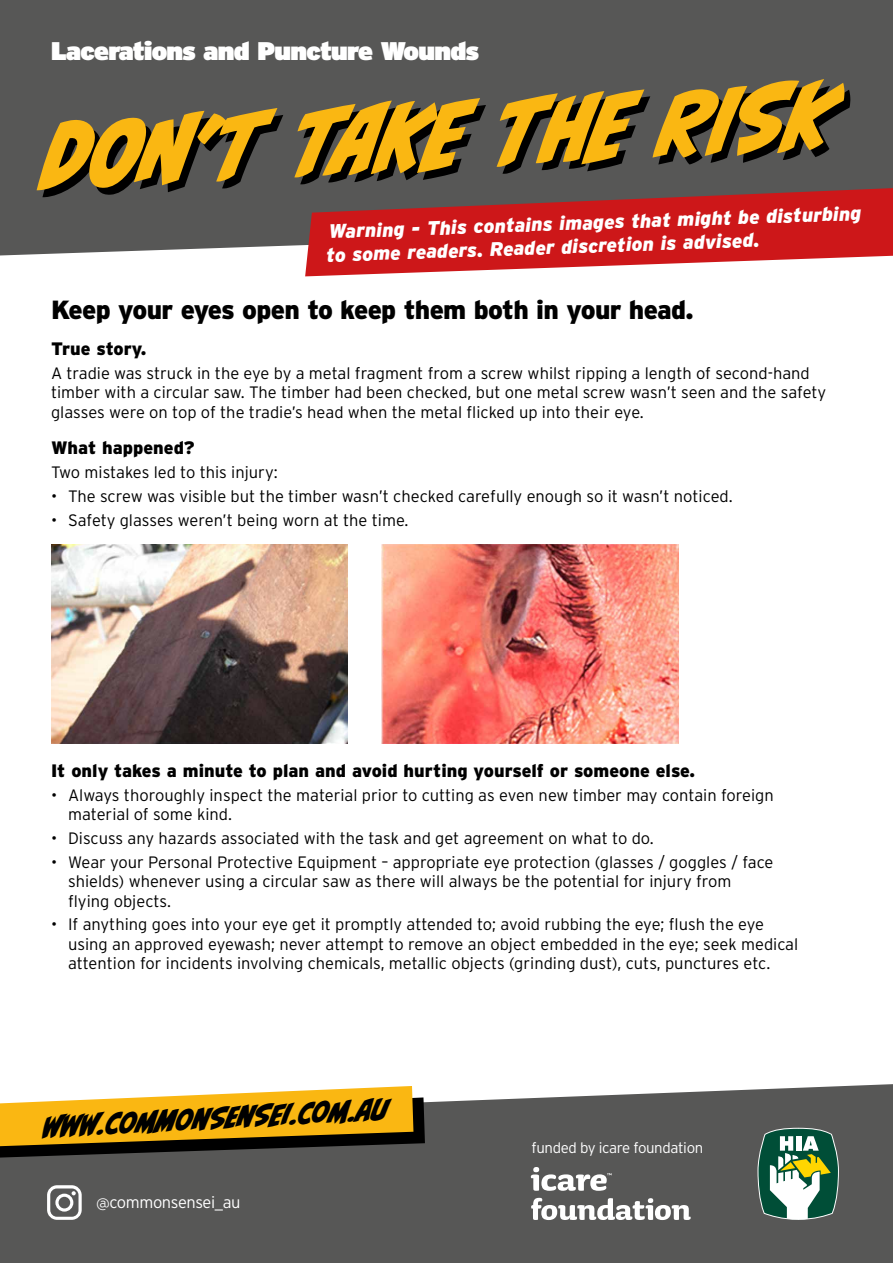
<style>
.page{position:relative;width:893px;height:1263px;background:#fff}
.page>*{position:absolute;margin:0;border:0;box-sizing:border-box;transform-origin:0 0}
.t1{font:84.9px "CC Biff Bam Boom";color:#fab712}
.t2{font:27px "CC Biff Bam Boom";color:#000}
.t3{font:900 26.25px "Interstate";letter-spacing:-.025em;color:#000}
.t4{font:900 25.5px "Interstate";letter-spacing:-.025em;color:#fff}
.t5{font:italic 900 19.5px/23.4px "Interstate";color:#fff}
.t6{font:900 18px "Interstate";color:#000}
.t7{font:300 16.5px/19.5px "Interstate";color:#000}
.t8{font:300 16.5px "Interstate";letter-spacing:-.025em;color:#fff}
.t9{font:300 15px "Interstate";letter-spacing:-.025em;color:#fff}
</style>
<div class="page">
<div style="left:0;top:1084px;width:893px;height:179px;background:#575756"></div>
<svg style="left:0;top:1086px;width:425px;height:72px;background:#bd9533"></svg>
<svg style="left:757px;top:1128px;width:82px;height:92px"></svg>
<svg style="left:531px;top:1198px;width:160px;height:22px"></svg>
<svg style="left:531px;top:1167px;width:81px;height:24px"></svg>
<svg style="left:47px;top:1185px;width:35px;height:35px"></svg>
<div style="left:0;top:0;width:893px;height:256px;background:#575756"></div>
<svg style="left:305px;top:187px;width:588px;height:89px;background:#c03b3c"></svg>
<img style="left:52px;top:545px;width:296px;height:198px">
<img style="left:382px;top:545px;width:296px;height:198px">
<h3 class="t4" style="left:51px;top:35px;width:430px">Lacerations and Puncture Wounds</h3>
<h1 class="t1" style="left:42px;top:86px;width:793px;rotate:-3deg">DON’T TAKE THE RISK</h1>
<p class="t5" style="left:325px;top:220px;width:538px;rotate:-2deg">Warning - This contains images that might be disturbing to some readers. Reader discretion is advised.</p>
<h3 class="t3" style="left:51px;top:294px;width:644px">Keep your eyes open to keep them both in your head.</h3>
<p class="t6" style="left:51px;top:339px;width:97px">True story.</p>
<p class="t7" style="left:51px;top:363px;width:777px">A tradie was struck in the eye by a metal fragment from a screw whilst ripping a length of second-hand timber with a circular saw. The timber had been checked, but one metal screw wasn’t seen and the safety glasses were on top of the tradie’s head when the metal flicked up into their eye.</p>
<p class="t6" style="left:51px;top:438px;width:145px">What happened?</p>
<p class="t7" style="left:51px;top:462px;width:228px">Two mistakes led to this injury:</p>
<p class="t7" style="left:51px;top:486px;width:683px">• The screw was visible but the timber wasn’t checked carefully enough so it wasn’t noticed.</p>
<p class="t7" style="left:51px;top:510px;width:359px">• Safety glasses weren’t being worn at the time.</p>
<p class="t6" style="left:51px;top:760px;width:646px">It only takes a minute to plan and avoid hurting yourself or someone else.</p>
<p class="t7" style="left:68px;top:785px;width:707px;text-indent:-17px">• Always thoroughly inspect the material prior to cutting as even new timber may contain foreign material of some kind.</p>
<p class="t7" style="left:51px;top:828px;width:604px">• Discuss any hazards associated with the task and get agreement on what to do.</p>
<p class="t7" style="left:68px;top:852px;width:707px;text-indent:-17px">• Wear your Personal Protective Equipment – appropriate eye protection (glasses / goggles / face shields) whenever using a circular saw as there will always be the potential for injury from flying objects.</p>
<p class="t7" style="left:68px;top:915px;width:732px;text-indent:-17px">• If anything goes into your eye get it promptly attended to; avoid rubbing the eye; flush the eye using an approved eyewash; never attempt to remove an object embedded in the eye; seek medical attention for incidents involving chemicals, metallic objects (grinding dust), cuts, punctures etc.</p>
<h2 class="t2" style="left:42px;top:1105px;width:348px;rotate:-3deg">www.commonsensEi.com.au</h2>
<p class="t8" style="left:96px;top:1193px;width:146px">@commonsensei_au</p>
<p class="t9" style="left:531px;top:1139px;width:173px">funded by icare foundation</p>
</div>
